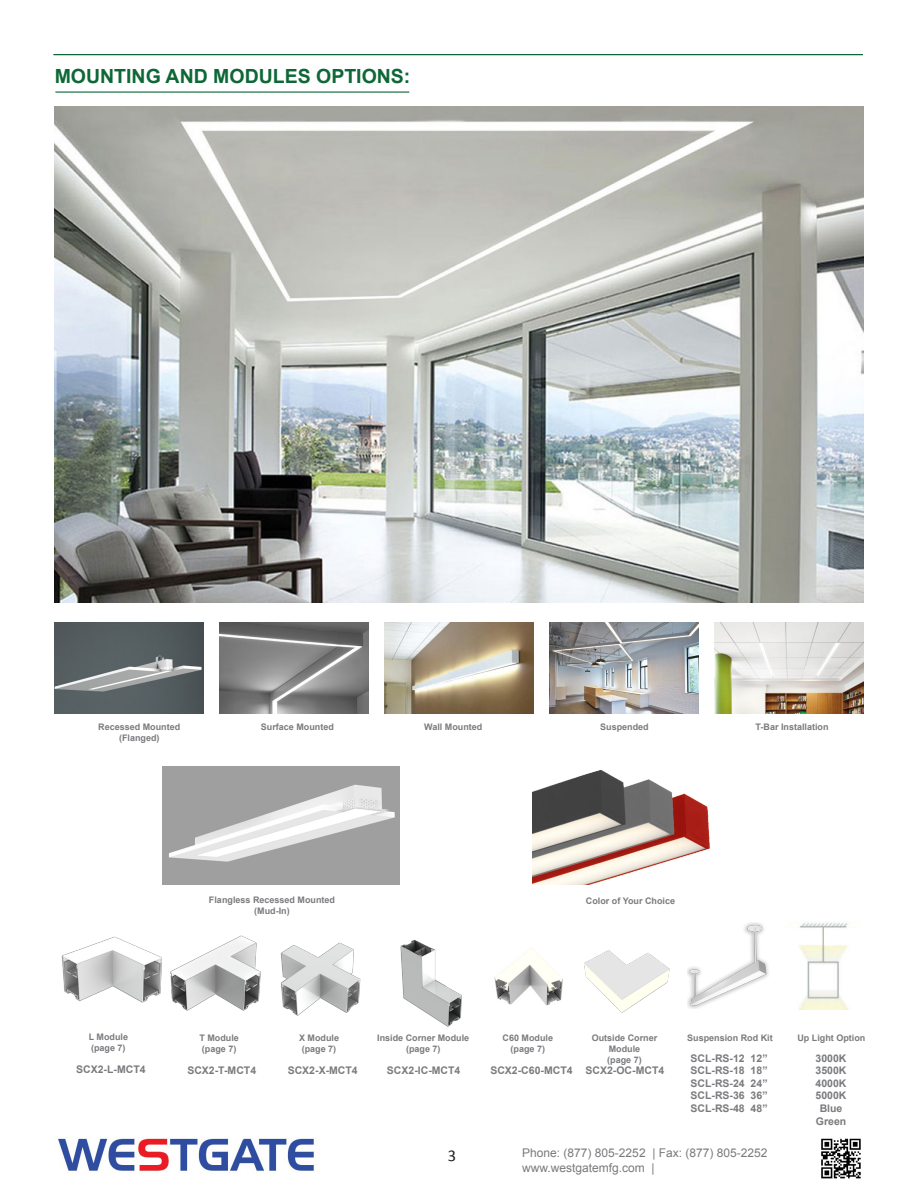
<style>
.page{position:relative;width:918px;height:1188px;background:#fff}
.page>*{position:absolute;margin:0;border:0;box-sizing:border-box;transform-origin:0 0}
.t1{font:700 19.5px "Arial";color:#0d6736}
.t2{font:16.5px "Calibri";color:#231f20}
.t3{font:12px "Arial";color:#787a7d}
.CONTENT_TEXT10{font:700 10.5px "Arial";color:#7a7b7e}
.CONTENT_TEXT10-2{font:700 9px/10.8px "Arial";color:#7a7b7e;text-align:center}
</style>
<div class="page">
<img style="left:58px;top:1138px;width:256px;height:34px">
<img style="left:821px;top:1138px;width:40px;height:41px">
<hr style="left:54px;top:54px;width:809px;height:1px;background:#0d6736">
<img style="left:219px;top:622px;width:149px;height:91px">
<img style="left:385px;top:622px;width:149px;height:91px">
<img style="left:550px;top:622px;width:149px;height:91px">
<img style="left:715px;top:622px;width:149px;height:91px">
<img style="left:54px;top:107px;width:810px;height:496px">
<hr style="left:55px;top:92px;width:354px;height:1px;background:#0d6736">
<img style="left:54px;top:622px;width:149px;height:91px">
<img style="left:798px;top:922px;width:51px;height:87px">
<img style="left:687px;top:922px;width:82px;height:87px">
<img style="left:280px;top:942px;width:81px;height:74px">
<img style="left:494px;top:948px;width:69px;height:58px">
<img style="left:400px;top:939px;width:62px;height:88px">
<img style="left:584px;top:950px;width:86px;height:63px">
<img style="left:61px;top:936px;width:101px;height:67px">
<img style="left:170px;top:935px;width:91px;height:76px">
<img style="left:532px;top:770px;width:178px;height:115px">
<img style="left:162px;top:767px;width:237px;height:118px">
<p class="t1" style="left:55px;top:64px;width:357px">MOUNTING AND MODULES OPTIONS:</p>
<p class="CONTENT_TEXT10-2" style="left:98px;top:722px;width:84px">Recessed Mounted</p>
<p class="CONTENT_TEXT10-2" style="left:119px;top:732px;width:42px">(Flanged)</p>
<p class="CONTENT_TEXT10-2" style="left:261px;top:722px;width:75px">Surface Mounted</p>
<p class="CONTENT_TEXT10-2" style="left:424px;top:722px;width:60px">Wall Mounted</p>
<p class="CONTENT_TEXT10-2" style="left:600px;top:722px;width:50px">Suspended</p>
<p class="CONTENT_TEXT10-2" style="left:756px;top:722px;width:75px">T-Bar Installation</p>
<p class="CONTENT_TEXT10-2" style="left:209px;top:895px;width:128px">Flangless Recessed Mounted</p>
<p class="CONTENT_TEXT10-2" style="left:254px;top:905px;width:37px">(Mud-In)</p>
<p class="CONTENT_TEXT10-2" style="left:586px;top:896px;width:91px">Color of Your Choice</p>
<p class="CONTENT_TEXT10-2" style="left:89px;top:1032px;width:41px">L Module</p>
<p class="CONTENT_TEXT10-2" style="left:91px;top:1043px;width:36px">(page 7)</p>
<p class="CONTENT_TEXT10" style="left:76px;top:1062px;width:71px">SCX2-L-MCT4</p>
<p class="CONTENT_TEXT10-2" style="left:199px;top:1033px;width:41px">T Module</p>
<p class="CONTENT_TEXT10-2" style="left:202px;top:1044px;width:36px">(page 7)</p>
<p class="CONTENT_TEXT10" style="left:187px;top:1064px;width:70px">SCX2-T-MCT4</p>
<p class="CONTENT_TEXT10-2" style="left:299px;top:1033px;width:42px">X Module</p>
<p class="CONTENT_TEXT10-2" style="left:302px;top:1044px;width:36px">(page 7)</p>
<p class="CONTENT_TEXT10" style="left:288px;top:1064px;width:72px">SCX2-X-MCT4</p>
<p class="CONTENT_TEXT10-2" style="left:377px;top:1033px;width:94px">Inside Corner Module</p>
<p class="CONTENT_TEXT10-2" style="left:406px;top:1044px;width:36px">(page 7)</p>
<p class="CONTENT_TEXT10" style="left:387px;top:1063px;width:75px">SCX2-IC-MCT4</p>
<p class="t2" style="left:448px;top:1146px;width:10px">3</p>
<p class="CONTENT_TEXT10-2" style="left:503px;top:1033px;width:52px">C60 Module</p>
<p class="CONTENT_TEXT10-2" style="left:511px;top:1044px;width:36px">(page 7)</p>
<p class="CONTENT_TEXT10" style="left:490px;top:1064px;width:84px">SCX2-C60-MCT4</p>
<p class="CONTENT_TEXT10-2" style="left:592px;top:1033px;width:67px">Outside Corner<br>Module</p>
<p class="CONTENT_TEXT10-2" style="left:607px;top:1055px;width:36px">(page 7)</p>
<p class="CONTENT_TEXT10" style="left:586px;top:1063px;width:80px">SCX2-OC-MCT4</p>
<p class="CONTENT_TEXT10-2" style="left:687px;top:1033px;width:87px">Suspension Rod Kit</p>
<p class="CONTENT_TEXT10" style="left:691px;top:1051px;width:79px">SCL-RS-12 12”</p>
<p class="CONTENT_TEXT10" style="left:691px;top:1064px;width:79px">SCL-RS-18 18”</p>
<p class="CONTENT_TEXT10" style="left:691px;top:1076px;width:79px">SCL-RS-24 24”</p>
<p class="CONTENT_TEXT10" style="left:691px;top:1089px;width:79px">SCL-RS-36 36”</p>
<p class="CONTENT_TEXT10" style="left:691px;top:1101px;width:79px">SCL-RS-48 48”</p>
<p class="t3" style="left:522px;top:1145px;width:247px">Phone: (877) 805-2252 | Fax: (877) 805-2252</p>
<p class="t3" style="left:522px;top:1160px;width:134px">www.westgatemfg.com |</p>
<p class="CONTENT_TEXT10-2" style="left:797px;top:1033px;width:69px">Up Light Option</p>
<p class="CONTENT_TEXT10" style="left:816px;top:1051px;width:32px">3000K</p>
<p class="CONTENT_TEXT10" style="left:816px;top:1064px;width:32px">3500K</p>
<p class="CONTENT_TEXT10" style="left:816px;top:1076px;width:32px">4000K</p>
<p class="CONTENT_TEXT10" style="left:816px;top:1089px;width:32px">5000K</p>
<p class="CONTENT_TEXT10" style="left:820px;top:1101px;width:24px">Blue</p>
<p class="CONTENT_TEXT10" style="left:816px;top:1114px;width:32px">Green</p>
</div>
